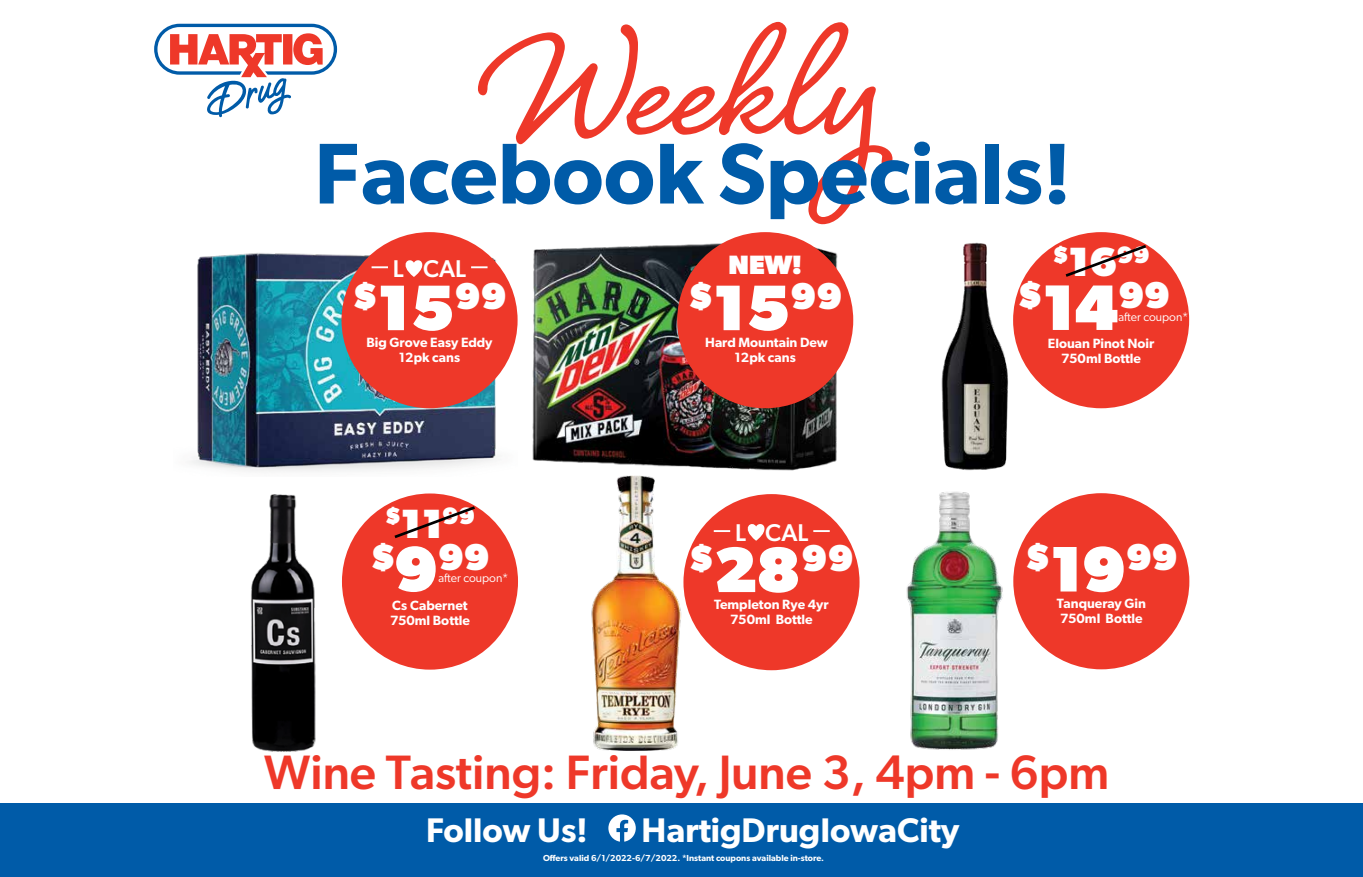
<style>
.page{position:relative;width:1363px;height:877px;background:#fff}
.page>*{position:absolute;margin:0;border:0;box-sizing:border-box;transform-origin:0 0}
.t1{font:198.75px "Shelby";color:#ee3829}
.t2{font:600 86.38px "Gibson";color:#005ba8}
.t3{font:500 48.38px "Gibson";color:#ee3829}
.t4{font:800 37.62px "Gibson";letter-spacing:.005em;color:#fff}
.t5{font:600 34.25px "Gibson";color:#fff}
.t6{font:800 26.62px "Gibson";color:#fff}
.t7{font:500 24.25px "Gibson";letter-spacing:.005em;color:#fff}
.t8{font:800 23.88px "Gibson";color:#fff}
.t9{font:600 13.38px/14.8px "Gibson";color:#fff;text-align:center}
.t10{font:12.12px "Gibson";color:#fff}
.t11{font:600 8.75px "Gibson";color:#fff}
.s1{font-size:64.5px}
.s2{font-size:40.88px}
</style>
<div class="page">
<div style="left:0;top:803px;width:1362px;height:73px;background:#005ba8"></div>
<svg style="left:154px;top:24px;width:183px;height:93px"></svg>
<svg style="left:608px;top:814px;width:28px;height:27px"></svg>
<img style="left:190px;top:242px;width:327px;height:230px">
<img style="left:532px;top:243px;width:322px;height:228px">
<div style="left:341px;top:232px;width:176px;height:176px;background:#ee3829;border-radius:50%"></div>
<div style="left:677px;top:232px;width:176px;height:176px;background:#ee3829;border-radius:50%"></div>
<div style="left:683px;top:494px;width:176px;height:176px;background:#ee3829;border-radius:50%"></div>
<div style="left:1013px;top:493px;width:176px;height:176px;background:#ee3829;border-radius:50%"></div>
<svg style="left:471px;top:266px;width:16px;height:2px"></svg>
<svg style="left:371px;top:266px;width:17px;height:2px"></svg>
<svg style="left:405px;top:260px;width:18px;height:17px"></svg>
<svg style="left:813px;top:530px;width:16px;height:2px"></svg>
<svg style="left:714px;top:530px;width:16px;height:2px"></svg>
<svg style="left:747px;top:524px;width:18px;height:16px"></svg>
<img style="left:906px;top:491px;width:97px;height:259px">
<img style="left:591px;top:475px;width:91px;height:275px">
<img style="left:250px;top:494px;width:66px;height:258px">
<div style="left:1013px;top:232px;width:176px;height:176px;background:#ee3829;border-radius:50%"></div>
<div style="left:342px;top:493px;width:176px;height:176px;background:#ee3829;border-radius:50%"></div>
<svg style="left:1065px;top:242px;width:84px;height:35px"></svg>
<svg style="left:394px;top:504px;width:84px;height:35px"></svg>
<img style="left:941px;top:242px;width:74px;height:229px">
<h1 class="t1" style="left:488px;top:-52px;width:393px">Weekly</h1>
<h2 class="t2" style="left:314px;top:122px;width:758px">Facebook Specials!</h2>
<h3 class="t7" style="left:393px;top:254px;width:75px">L CAL</h3>
<h3 class="t4" style="left:352px;top:273px;width:156px">$<span class="s1">15</span>99</h3>
<p class="t9" style="left:366px;top:334px;width:128px">Big Grove Easy Eddy<br>12pk cans</p>
<h3 class="t8" style="left:385px;top:501px;width:92px">$<span class="s2">11</span>99</h3>
<h3 class="t4" style="left:370px;top:534px;width:121px">$<span class="s1">9</span>99</h3>
<p class="t10" style="left:438px;top:570px;width:72px">after coupon*</p>
<p class="t9" style="left:390px;top:597px;width:81px;text-align:left">Cs Cabernet<br>750ml Bottle</p>
<h3 class="t6" style="left:728px;top:249px;width:75px">NEW!</h3>
<h3 class="t4" style="left:688px;top:273px;width:156px">$<span class="s1">15</span>99</h3>
<p class="t9" style="left:705px;top:334px;width:124px">Hard Mountain Dew<br>12pk cans</p>
<h3 class="t7" style="left:735px;top:517px;width:75px">L CAL</h3>
<h3 class="t4" style="left:688px;top:535px;width:167px">$<span class="s1">28</span>99</h3>
<p class="t9" style="left:714px;top:596px;width:116px">Templeton Rye 4yr<br>750ml Bottle</p>
<h3 class="t8" style="left:1052px;top:240px;width:99px">$<span class="s2">16</span>99</h3>
<h3 class="t4" style="left:1017px;top:273px;width:154px">$<span class="s1">14</span>99</h3>
<p class="t10" style="left:1118px;top:310px;width:72px">after coupon*</p>
<p class="t9" style="left:1048px;top:336px;width:108px">Elouan Pinot Noir<br>750ml Bottle</p>
<h3 class="t4" style="left:1024px;top:534px;width:154px">$<span class="s1">19</span>99</h3>
<p class="t9" style="left:1056px;top:595px;width:91px;text-align:left">Tanqueray Gin<br>750ml Bottle</p>
<h3 class="t3" style="left:264px;top:743px;width:846px">Wine Tasting: Friday, June 3, 4pm - 6pm</h3>
<h3 class="t5" style="left:426px;top:809px;width:163px">Follow Us!</h3>
<h3 class="t5" style="left:641px;top:809px;width:319px">HartigDrugIowaCity</h3>
<p class="t11" style="left:543px;top:852px;width:282px">Offers valid 6/1/2022-6/7/2022. *Instant coupons available in-store.</p>
</div>
